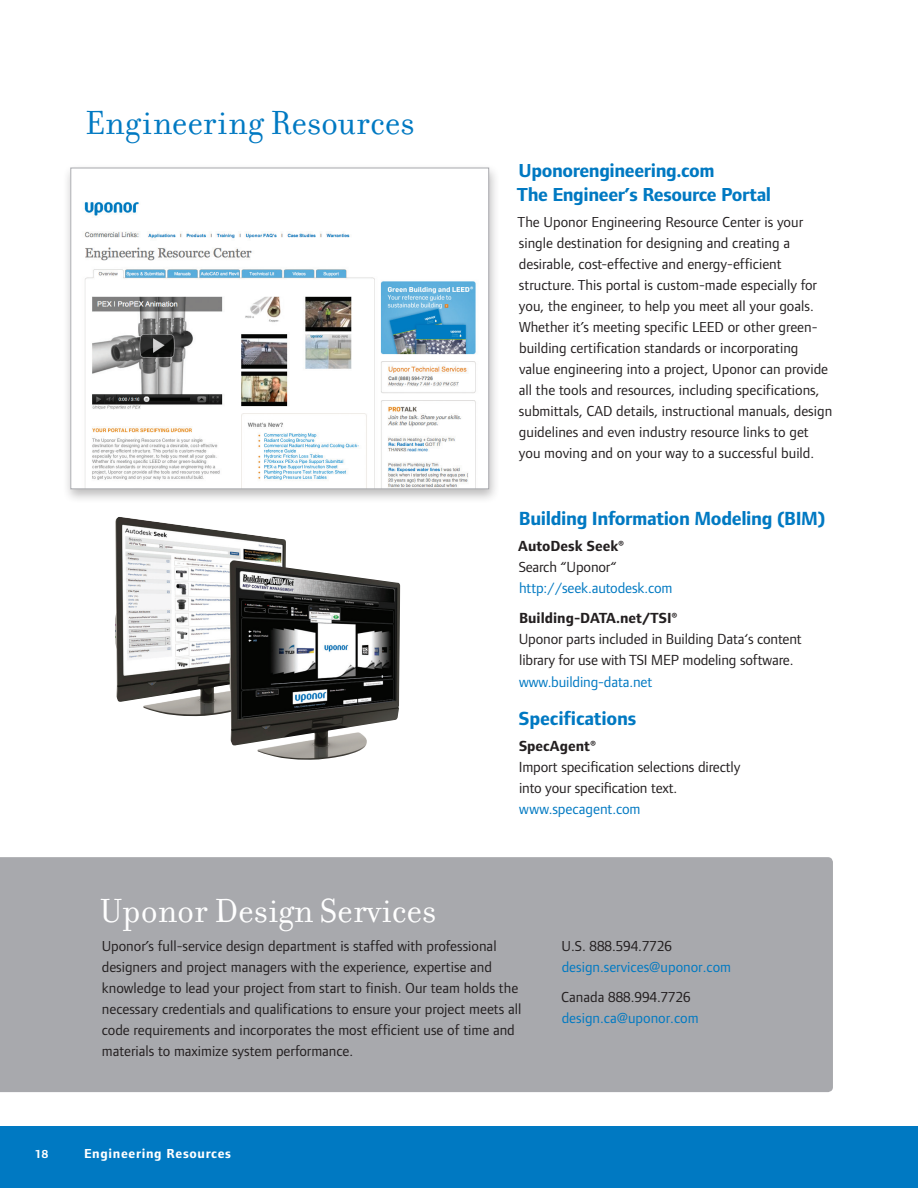
<style>
.page{position:relative;width:918px;height:1188px;background:#fff}
.page>*{position:absolute;margin:0;border:0;box-sizing:border-box;transform-origin:0 0}
.Subhead_white_10_14{font:36px "Filosofia Regular Lining";color:#fff}
.Heading_24_24_Filo{font:36px "Filosofia Regular Lining";letter-spacing:.005em;color:#0079c2}
.Subhead_13_16{font:700 19.65px "Foundry Form Sans";letter-spacing:-.02em;color:#0079c2}
.Subhead_13_16-2{font:700 19.5px/24px "Foundry Form Sans";letter-spacing:-.02em;color:#0079c2}
.Subhead_10_14{font:15.15px/21.1px "Foundry Form Sans";letter-spacing:-.01em;color:#231f20}
.Subhead_10_14-2{font:15.15px/21.1px "Foundry Form Sans";letter-spacing:-.01em;color:#0079c2}
.Body_10_14{font:15px/21px "Foundry Form Sans";color:#231f20}
.Body_10_14-2{font:15px/21px "Foundry Form Sans";color:#0079c2}
.Footer_9_11{font:700 13.5px "Foundry Form Sans";letter-spacing:.05em;color:#fff}
.t1{font:700 12px "Foundry Form Sans";color:#fff}
.s1{font-weight:700;color:#231f20}
.s2{color:#231f20}
.s3{font-weight:700}
.s4{color:#0079c2}
</style>
<div class="page">
<div style="left:0;top:857px;width:833px;height:235px;background:#a8a9ad"></div>
<div style="left:62px;top:163px;width:438px;height:341px;background:#231f20;opacity:.3"></div>
<img style="left:73px;top:170px;width:414px;height:317px">
<div style="left:71px;top:168px;width:418px;height:321px;border:1px solid #a8a9ad"></div>
<img style="left:115px;top:517px;width:171px;height:199px">
<img style="left:229px;top:560px;width:171px;height:200px">
<div style="left:0;top:1126px;width:918px;height:62px;background:#0079c2"></div>
<p class="Heading_24_24_Filo" style="left:85px;top:103px;width:331px">Engineering Resources</p>
<p class="Subhead_13_16-2" style="left:517px;top:159px;width:256px">Uponorengineering.com<br>The Engineer’s Resource Portal</p>
<p class="Body_10_14" style="left:518px;top:211px;width:316px">The Uponor Engineering Resource Center is your single destination for designing and creating a desirable, cost-effective and energy-efficient structure. This portal is custom-made especially for you, the engineer, to help you meet all your goals.<br>Whether it’s meeting specific LEED or other green&shy;building certification standards or incorporating<br>value engineering into a project, Uponor can provide all the tools and resources, including specifications, submittals, CAD details, instructional manuals, design guidelines and even industry resource links to get you moving and on your way to a successful build.</p>
<p class="Subhead_13_16" style="left:519px;top:508px;width:308px">Building Information Modeling (BIM)</p>
<p class="Subhead_10_14-2" style="left:518px;top:535px;width:156px"><span class="s1">AutoDesk Seek®<br></span><span class="s2">Search “Uponor“ </span>http://seek.autodesk.com</p>
<p class="Subhead_10_14" style="left:519px;top:607px;width:285px"><span class="s3">Building-DATA.net/TSI®<br></span>Uponor parts included in Building Data‘s content library for use with TSI MEP modeling software. <span class="s4">www.building-data.net</span></p>
<p class="Subhead_13_16" style="left:519px;top:707px;width:119px">Specifications</p>
<p class="Subhead_10_14" style="left:519px;top:735px;width:223px"><span class="s3">SpecAgent®<br></span>Import specification selections directly into your specification text. <span class="s4">www.specagent.com</span></p>
<p class="Subhead_white_10_14" style="left:100px;top:891px;width:338px">Uponor Design Services</p>
<p class="Body_10_14" style="left:102px;top:936px;width:421px">Uponor’s full-service design department is staffed with professional designers and project managers with the experience, expertise and knowledge to lead your project from start to finish. Our team holds the necessary credentials and qualifications to ensure your project meets all code requirements and incorporates the most efficient use of time and materials to maximize system performance.</p>
<p class="Body_10_14-2" style="left:562px;top:936px;width:171px"><span class="s2">U.S. 888.594.7726 </span>design.services@uponor.com</p>
<p class="Body_10_14-2" style="left:561px;top:986px;width:139px"><span class="s2">Canada 888.994.7726 </span>design.ca@uponor.com</p>
<p class="t1" style="left:35px;top:1147px;width:15px">18</p>
<p class="Footer_9_11" style="left:84px;top:1146px;width:149px">Engineering Resources</p>
</div>
